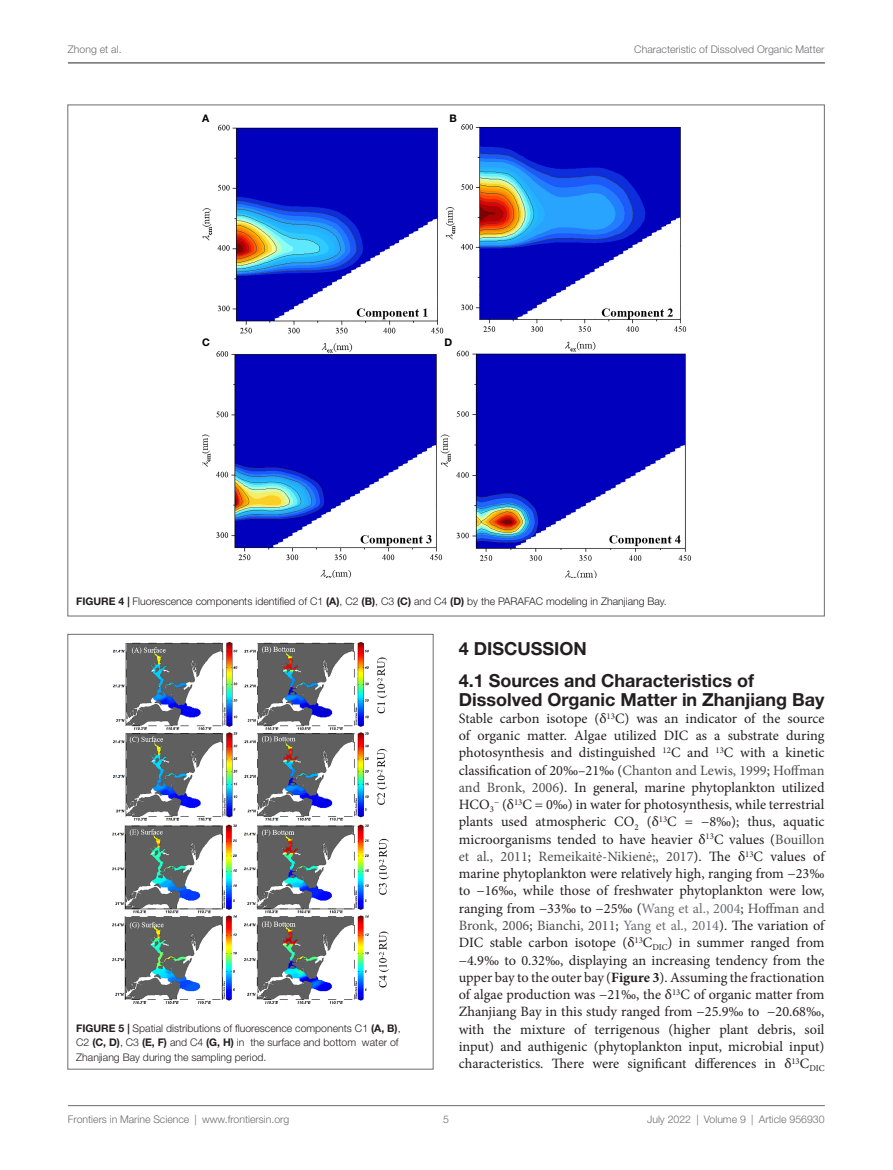
<style>
.page{position:relative;width:893px;height:1170px;background:#fff}
.page>*{position:absolute;margin:0;border:0;box-sizing:border-box;transform-origin:0 0}
.SecHeadB{font:700 18px/18.8px "Helvetica Neue LT Std";color:#231f20}
.SecHeadA{font:700 18px "Helvetica Neue LT Std";color:#231f20}
.Para{font:14.25px/17.2px "Minion Pro";color:#231f20;text-align:justify}
.FigCaption{font:300 10.5px/14.2px "Helvetica Neue LT Std";color:#231f20}
.t1{font:300 10.5px "Helvetica Neue LT Std";color:#6c6d70}
.t2{font:700 10.5px "Helvetica Neue LT Std";color:#000100}
.s1{font-weight:700}
.s2{color:#4d4d4d}
.s3{color:#6c6d70}
</style>
<div class="page">
<hr style="left:68px;top:1105px;width:757px;height:1px;background:#6c6d70">
<hr style="left:68px;top:63px;width:757px;height:1px;background:#6c6d70">
<img style="left:202px;top:124px;width:488px;height:454px">
<img style="left:112px;top:642px;width:277px;height:361px">
<p class="t1" style="left:68px;top:43px;width:55px">Zhong et al.</p>
<p class="t2" style="left:202px;top:112px;width:9px">A</p>
<p class="t2" style="left:449px;top:112px;width:9px">B</p>
<p class="t2" style="left:202px;top:336px;width:9px">C</p>
<p class="t2" style="left:444px;top:336px;width:9px">D</p>
<p class="t1" style="left:634px;top:43px;width:192px">Characteristic of Dissolved Organic Matter</p>
<p class="FigCaption" style="left:76px;top:593px;width:592px"><span class="s1">FIGURE 4 |</span> Fluorescence components identified of C1 <span class="s1">(A)</span>, C2 <span class="s1">(B)</span>, C3 <span class="s1">(C)</span> and C4 <span class="s1">(D)</span> by the PARAFAC modeling in Zhanjiang Bay.</p>
<p class="FigCaption" style="left:76px;top:1021px;width:326px"><span class="s1">FIGURE 5 |</span> Spatial distributions of fluorescence components C1 <span class="s1">(A, B)</span>,<br>C2 <span class="s1">(C, D)</span>, C3 <span class="s1">(E, F)</span> and C4 <span class="s1">(G, H)</span> in the surface and bottom water of<br>Zhanjiang Bay during the sampling period.</p>
<p class="SecHeadA" style="left:459px;top:637px;width:130px">4 DISCUSSION</p>
<p class="SecHeadB" style="left:459px;top:670px;width:367px">4.1 Sources and Characteristics of<br>Dissolved Organic Matter in Zhanjiang Bay</p>
<p class="Para" style="left:459px;top:709px;width:367px">Stable carbon isotope (δ<sup>13</sup>C) was an indicator of the source of organic matter. Algae utilized DIC as a substrate during photosynthesis and distinguished <sup>12</sup>C and <sup>13</sup>C with a kinetic classification of 20‰–21‰ (<span class="s2">Chanton and Lewis, 1999</span>; <span class="s2">Hoffman and Bronk, 2006</span>). In general, marine phytoplankton utilized HCO<sub>3</sub><sup>−</sup> (δ<sup>13</sup>C = 0‰) in water for photosynthesis, while terrestrial plants used atmospheric CO<sub>2</sub> (δ<sup>13</sup>C = −8‰); thus, aquatic microorganisms tended to have heavier δ<sup>13</sup>C values (<span class="s2">Bouillon et al., 2011</span>; <span class="s2">Remeikaitė-Nikienė;, 2017</span>). The δ<sup>13</sup>C values of marine phytoplankton were relatively high, ranging from −23‰ to −16‰, while those of freshwater phytoplankton were low, ranging from −33‰ to −25‰ (<span class="s3">Wang et al., 2004</span>; <span class="s2">Hoffman and Bronk, 2006</span>; <span class="s2">Bianchi, 2011</span>; <span class="s3">Yang et al., 2014</span>). The variation of DIC stable carbon isotope (δ<sup>13</sup>C<sub>DIC</sub>) in summer ranged from −4.9‰ to 0.32‰, displaying an increasing tendency from the upper bay to the outer bay (<span class="s1">Figure 3</span>). Assuming the fractionation of algae production was −21‰, the δ<sup>13</sup>C of organic matter from Zhanjiang Bay in this study ranged from −25.9‰ to −20.68‰, with the mixture of terrigenous (higher plant debris, soil input) and authigenic (phytoplankton input, microbial input) characteristics. There were significant differences in δ<sup>13</sup>C<sub>DIC</sub></p>
<p class="t1" style="left:68px;top:1112px;width:223px">Frontiers in Marine Science | www.frontiersin.org</p>
<p class="t1" style="left:443px;top:1112px;width:7px">5</p>
<p class="t1" style="left:647px;top:1112px;width:179px">July 2022 | Volume 9 | Article 956930</p>
</div>
